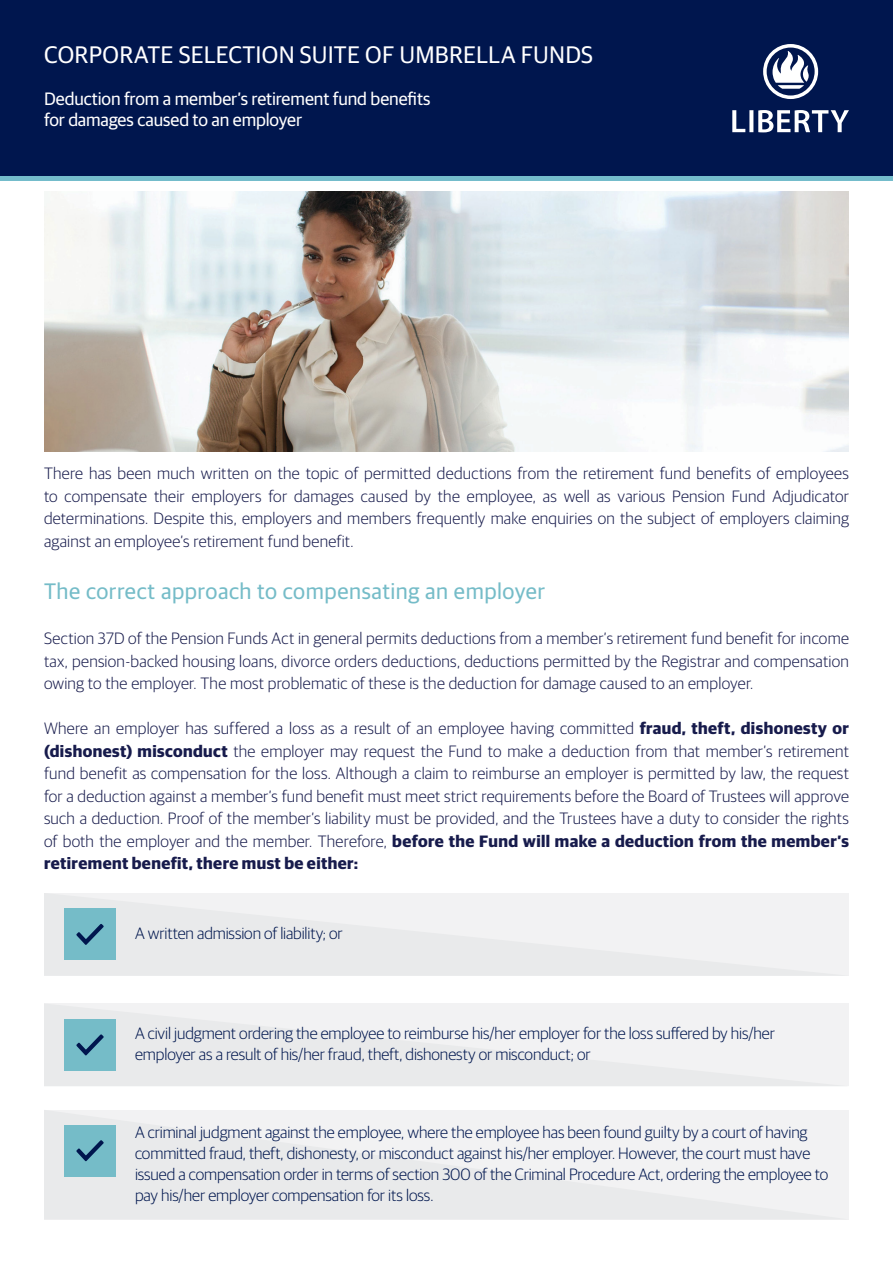
<style>
.page{position:relative;width:893px;height:1263px;background:#fff}
.page>*{position:absolute;margin:0;border:0;box-sizing:border-box;transform-origin:0 0}
.Brochure_Heading_01{font:24px "Guardian Sans";letter-spacing:.01em;color:#fff}
.t1{font:22.5px "Guardian Sans";letter-spacing:.02em;color:#75bcc8}
.Brochure_Heading_02{font:18px "Guardian Sans";letter-spacing:-.005em;color:#fff}
.t2{font:300 16.5px/22.5px "Guardian Sans";letter-spacing:.015em;color:#171b4c;text-align:justify}
.Heading_04{font:300 16.5px/21px "Guardian Sans";letter-spacing:-.005em;color:#00164e}
.s1{font-weight:700}
</style>
<div class="page">
<div style="left:0;top:0;width:893px;height:176px;background:#00164e"></div>
<div style="left:0;top:176px;width:893px;height:5px;background:#74bccb"></div>
<svg style="left:732px;top:44px;width:117px;height:88px"></svg>
<img style="left:44px;top:191px;width:805px;height:260px">
<svg style="left:44px;top:893px;width:805px;height:83px;fill:#f2f2f3"></svg>
<svg style="left:44px;top:1003px;width:805px;height:83px;fill:#f2f2f3"></svg>
<svg style="left:44px;top:1110px;width:805px;height:109px;fill:#f2f2f3"></svg>
<div style="left:64px;top:908px;width:52px;height:52px;background:#75bcc8"></div>
<div style="left:64px;top:1019px;width:52px;height:52px;background:#75bcc8"></div>
<div style="left:64px;top:1125px;width:52px;height:52px;background:#75bcc8"></div>
<svg style="left:76px;top:924px;width:28px;height:21px"></svg>
<svg style="left:76px;top:1034px;width:28px;height:21px"></svg>
<svg style="left:76px;top:1140px;width:28px;height:21px"></svg>
<p class="Brochure_Heading_01" style="left:44px;top:38px;width:550px">CORPORATE SELECTION SUITE OF UMBRELLA FUNDS</p>
<p class="Brochure_Heading_02" style="left:44px;top:85px;width:388px">Deduction from a member’s retirement fund benefits</p>
<p class="Brochure_Heading_02" style="left:44px;top:106px;width:260px">for damages caused to an employer</p>
<p class="t2" style="left:44px;top:461px;width:806px">There has been much written on the topic of permitted deductions from the retirement fund benefits of employees to compensate their employers for damages caused by the employee, as well as various Pension Fund Adjudicator determinations. Despite this, employers and members frequently make enquiries on the subject of employers claiming against an employee’s retirement fund benefit.</p>
<p class="t1" style="left:44px;top:575px;width:503px">The correct approach to compensating an employer</p>
<p class="t2" style="left:44px;top:626px;width:806px">Section 37D of the Pension Funds Act in general permits deductions from a member’s retirement fund benefit for income tax, pension-backed housing loans, divorce orders deductions, deductions permitted by the Registrar and compensation owing to the employer. The most problematic of these is the deduction for damage caused to an employer.</p>
<p class="t2" style="left:44px;top:716px;width:806px">Where an employer has suffered a loss as a result of an employee having committed <span class="s1">fraud, theft, dishonesty or (dishonest) misconduct</span> the employer may request the Fund to make a deduction from that member’s retirement fund benefit as compensation for the loss. Although a claim to reimburse an employer is permitted by law, the request for a deduction against a member’s fund benefit must meet strict requirements before the Board of Trustees will approve such a deduction. Proof of the member’s liability must be provided, and the Trustees have a duty to consider the rights of both the employer and the member. Therefore, <span class="s1">before the Fund will make a deduction from the member’s retirement benefit, there must be either:</span></p>
<p class="Heading_04" style="left:135px;top:922px;width:209px">A written admission of liability; or</p>
<p class="Heading_04" style="left:135px;top:1021px;width:641px">A civil judgment ordering the employee to reimburse his/her employer for the loss suffered by his/her employer as a result of his/her fraud, theft, dishonesty or misconduct; or</p>
<p class="Heading_04" style="left:135px;top:1120px;width:695px">A criminal judgment against the employee, where the employee has been found guilty by a court of having committed fraud, theft, dishonesty, or misconduct against his/her employer. However, the court must have issued a compensation order in terms of section 300 of the Criminal Procedure Act, ordering the employee to pay his/her employer compensation for its loss.</p>
</div>
